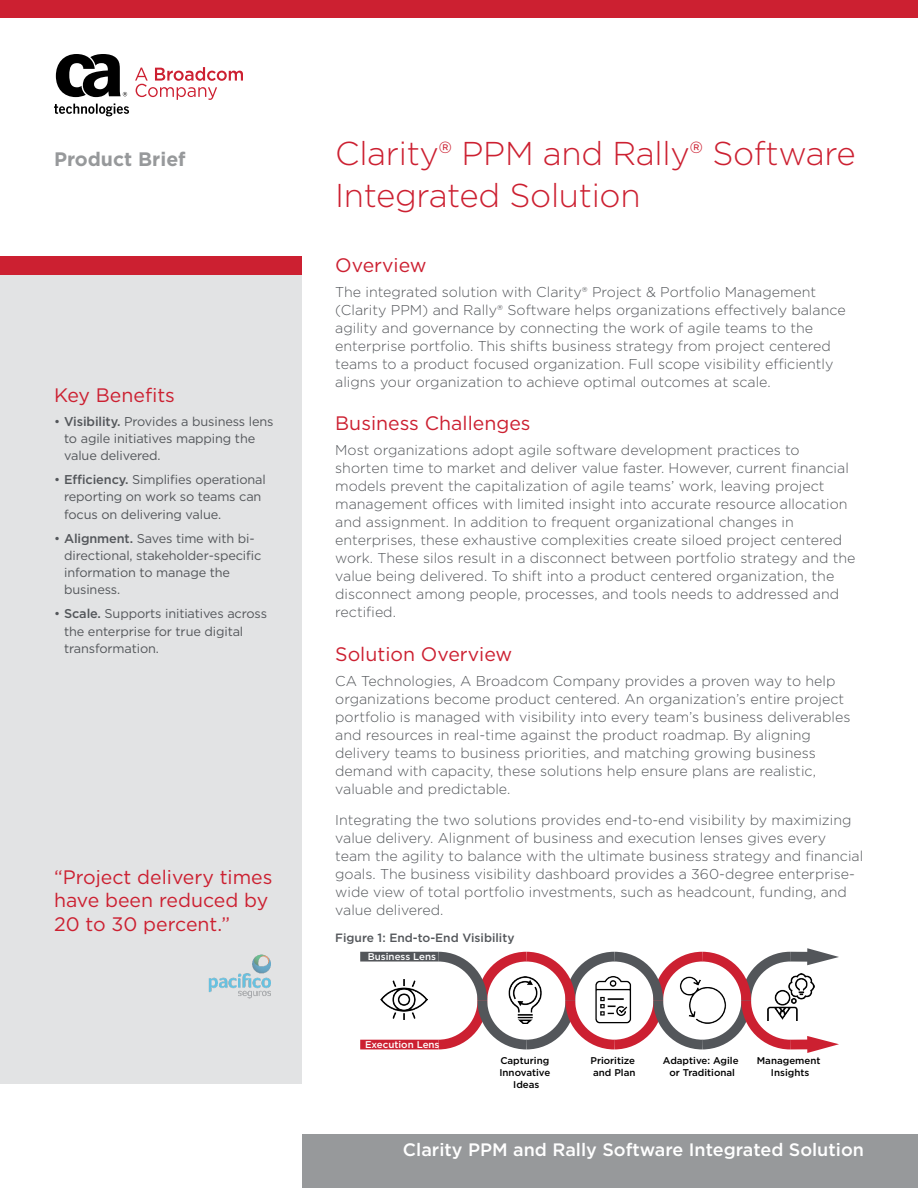
<style>
.page{position:relative;width:918px;height:1188px;background:#fff}
.page>*{position:absolute;margin:0;border:0;box-sizing:border-box;transform-origin:0 0}
.Cover_Main_Title{font:300 33px "Gotham";letter-spacing:-.01em;color:#cc2031}
.Body_Head{font:19.5px/23.4px "Gotham";color:#cc2031}
.t1{font:700 19.5px "Gotham";color:#97999b}
.t2{font:500 18px "Gotham";color:#fff}
.Body_Text{font:300 14.25px/18px "Gotham";color:#53565a}
.t3{font:12.75px/17.2px "Gotham";letter-spacing:-.01em;color:#53565a}
.Figure_Caption{font:500 12px "Gotham";color:#53565a}
.t4{font:500 9.75px/11.7px "Gotham";color:#000;text-align:center}
.t5{font:500 9.75px "Gotham";color:#fff}
.s1{font-weight:500}
</style>
<div class="page">
<div style="left:0;top:0;width:918px;height:18px;background:#cc2031"></div>
<div style="left:302px;top:1134px;width:616px;height:54px;background:#97999b"></div>
<svg style="left:135px;top:67px;width:108px;height:33px"></svg>
<svg style="left:54px;top:54px;width:75px;height:62px"></svg>
<div style="left:0;top:256px;width:302px;height:828px;background:#e2e3e4"></div>
<div style="left:0;top:256px;width:302px;height:19px;background:#cc2031"></div>
<div style="left:360px;top:952px;width:78px;height:10px;background:#53565a"></div>
<div style="left:790px;top:952px;width:23px;height:10px;background:#53565a"></div>
<svg style="left:807px;top:948px;width:32px;height:17px"></svg>
<div style="left:360px;top:1040px;width:78px;height:9px;background:#cc2031"></div>
<div style="left:790px;top:1040px;width:23px;height:9px;background:#cc2031"></div>
<svg style="left:807px;top:1036px;width:32px;height:17px"></svg>
<svg style="left:429px;top:951px;width:371px;height:99px"></svg>
<img style="left:680px;top:976px;width:47px;height:47px">
<img style="left:502px;top:976px;width:47px;height:47px">
<img style="left:590px;top:973px;width:47px;height:52px">
<img style="left:381px;top:980px;width:46px;height:39px">
<img style="left:768px;top:973px;width:47px;height:47px">
<img style="left:208px;top:954px;width:63px;height:45px">
<h2 class="t1" style="left:54px;top:146px;width:133px">Product Brief</h2>
<p class="Body_Head" style="left:54px;top:383px;width:122px">Key Benefits</p>
<p class="t3" style="left:64px;top:412px;width:211px;text-indent:-10px">• <span class="s1">Visibility.</span> Provides a business lens to agile initiatives mapping the value delivered.</p>
<p class="t3" style="left:64px;top:471px;width:203px;text-indent:-10px">• <span class="s1">Efficiency.</span> Simplifies operational reporting on work so teams can focus on delivering value.</p>
<p class="t3" style="left:64px;top:529px;width:199px;text-indent:-10px">• <span class="s1">Alignment.</span> Saves time with bi&shy;directional, stakeholder-specific information to manage the business.</p>
<p class="t3" style="left:64px;top:605px;width:204px;text-indent:-10px">• <span class="s1">Scale.</span> Supports initiatives across the enterprise for true digital transformation.</p>
<p class="Body_Head" style="left:54px;top:865px;width:220px">“Project delivery times have been reduced by<br>20 to 30 percent.”</p>
<p class="Cover_Main_Title" style="left:335px;top:133px;width:522px">Clarity® PPM and Rally® Software</p>
<p class="Cover_Main_Title" style="left:335px;top:174px;width:307px">Integrated Solution</p>
<p class="Body_Head" style="left:335px;top:253px;width:93px">Overview</p>
<p class="Body_Text" style="left:335px;top:282px;width:512px">The integrated solution with Clarity® Project &amp; Portfolio Management (Clarity PPM) and Rally® Software helps organizations effectively balance agility and governance by connecting the work of agile teams to the enterprise portfolio. This shifts business strategy from project centered teams to a product focused organization. Full scope visibility efficiently aligns your organization to achieve optimal outcomes at scale.</p>
<p class="Body_Head" style="left:335px;top:411px;width:197px">Business Challenges</p>
<p class="Body_Text" style="left:335px;top:441px;width:522px">Most organizations adopt agile software development practices to shorten time to market and deliver value faster. However, current financial models prevent the capitalization of agile teams’ work, leaving project management offices with limited insight into accurate resource allocation and assignment. In addition to frequent organizational changes in enterprises, these exhaustive complexities create siloed project centered work. These silos result in a disconnect between portfolio strategy and the value being delivered. To shift into a product centered organization, the disconnect among people, processes, and tools needs to addressed and rectified.</p>
<p class="Body_Head" style="left:335px;top:642px;width:178px">Solution Overview</p>
<p class="Body_Text" style="left:335px;top:671px;width:517px">CA Technologies, A Broadcom Company provides a proven way to help organizations become product centered. An organization’s entire project portfolio is managed with visibility into every team’s business deliverables and resources in real-time against the product roadmap. By aligning delivery teams to business priorities, and matching growing business demand with capacity, these solutions help ensure plans are realistic, valuable and predictable.</p>
<p class="Body_Text" style="left:335px;top:811px;width:530px">Integrating the two solutions provides end-to-end visibility by maximizing value delivery. Alignment of business and execution lenses gives every team the agility to balance with the ultimate business strategy and financial goals. The business visibility dashboard provides a 360-degree enterprise&shy;wide view of total portfolio investments, such as headcount, funding, and value delivered.</p>
<p class="Figure_Caption" style="left:335px;top:930px;width:181px">Figure 1: End-to-End Visibility</p>
<p class="t5" style="left:368px;top:950px;width:70px">Business Lens</p>
<p class="t5" style="left:365px;top:1038px;width:76px">Execution Lens</p>
<p class="t4" style="left:499px;top:1055px;width:52px">Capturing<br>Innovative<br>Ideas</p>
<p class="t4" style="left:590px;top:1055px;width:46px;text-align:left">Prioritize and Plan</p>
<p class="t4" style="left:663px;top:1055px;width:77px">Adaptive: Agile or Traditional</p>
<p class="t4" style="left:757px;top:1055px;width:65px">Management<br>Insights</p>
<p class="t2" style="left:403px;top:1138px;width:463px">Clarity PPM and Rally Software Integrated Solution</p>
</div>
